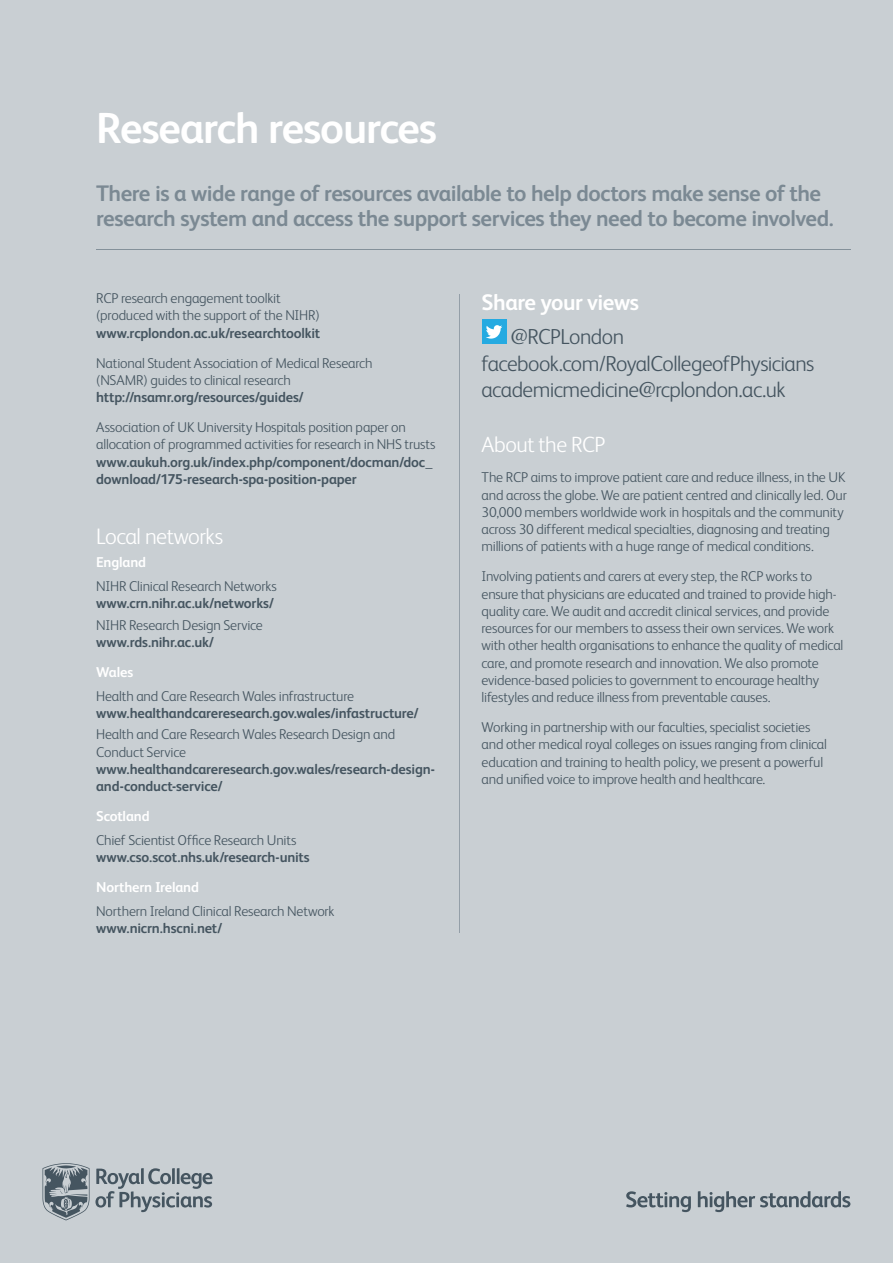
<style>
.page{position:relative;width:893px;height:1263px;background:#c9cfd3}
.page>*{position:absolute;margin:0;border:0;box-sizing:border-box;transform-origin:0 0}
.t1{font:700 43.5px "FS Albert";letter-spacing:-.025em;color:#fff}
.t2{font:700 22.5px/25.5px "FS Albert";letter-spacing:-.02em;color:#7b8993}
.t3{font:700 22.5px "FS Albert";letter-spacing:-.025em;color:#fff}
.t4{font:300 22.5px "FS Albert";letter-spacing:-.025em;color:#fff}
.t5{font:300 22.2px "FS Albert";letter-spacing:-.02em;color:#fff}
.t6{font:300 21.75px/26.2px "FS Albert";letter-spacing:-.025em;color:#455560}
.t7{font:300 14.25px/17.2px "FS Albert";letter-spacing:-.015em;color:#455560}
.t8{font:700 14.25px/17.2px "FS Albert";letter-spacing:-.01em;color:#455560}
.t9{font:700 14.25px "FS Albert";letter-spacing:-.015em;color:#fff}
</style>
<div class="page">
<hr style="left:96px;top:250px;width:754px;height:1px;background:#84919a">
<svg style="left:43px;top:1163px;width:170px;height:57px"></svg>
<svg style="left:626px;top:1191px;width:224px;height:21px"></svg>
<div style="left:482px;top:319px;width:24px;height:25px;background:#25aae1"></div>
<svg style="left:486px;top:325px;width:16px;height:14px"></svg>
<hr style="left:459px;top:294px;width:1px;height:639px;background:#949fa8">
<h1 class="t1" style="left:96px;top:108px;width:342px">Research resources</h1>
<h2 class="t2" style="left:96px;top:181px;width:739px">There is a wide range of resources available to help doctors make sense of the research system and access the support services they need to become involved.</h2>
<p class="t7" style="left:96px;top:291px;width:225px">RCP research engagement toolkit (produced with the support of the NIHR)</p>
<p class="t8" style="left:96px;top:325px;width:226px">www.rcplondon.ac.uk/researchtoolkit</p>
<p class="t7" style="left:96px;top:356px;width:278px">National Student Association of Medical Research (NSAMR) guides to clinical research</p>
<p class="t8" style="left:96px;top:389px;width:209px">http://nsamr.org/resources/guides/</p>
<p class="t7" style="left:96px;top:420px;width:341px">Association of UK University Hospitals position paper on allocation of programmed activities for research in NHS trusts</p>
<p class="t8" style="left:96px;top:454px;width:338px">www.aukuh.org.uk/index.php/component/docman/doc_ download/175-research-spa-position-paper</p>
<h2 class="t4" style="left:96px;top:528px;width:128px">Local networks</h2>
<p class="t9" style="left:96px;top:556px;width:51px">England</p>
<p class="t7" style="left:96px;top:579px;width:182px">NIHR Clinical Research Networks</p>
<p class="t8" style="left:96px;top:595px;width:179px">www.crn.nihr.ac.uk/networks/</p>
<p class="t7" style="left:96px;top:618px;width:168px">NIHR Research Design Service</p>
<p class="t8" style="left:96px;top:634px;width:119px">www.rds.nihr.ac.uk/</p>
<p class="t9" style="left:96px;top:665px;width:39px">Wales</p>
<p class="t7" style="left:96px;top:689px;width:259px">Health and Care Research Wales infrastructure</p>
<p class="t8" style="left:96px;top:705px;width:324px">www.healthandcareresearch.gov.wales/infastructure/</p>
<p class="t7" style="left:96px;top:727px;width:301px">Health and Care Research Wales Research Design and<br>Conduct Service</p>
<p class="t8" style="left:96px;top:761px;width:340px">www.healthandcareresearch.gov.wales/research-design&shy;and-conduct-service/</p>
<p class="t9" style="left:96px;top:809px;width:55px">Scotland</p>
<p class="t7" style="left:96px;top:833px;width:202px">Chief Scientist Office Research Units</p>
<p class="t8" style="left:96px;top:849px;width:215px">www.cso.scot.nhs.uk/research-units</p>
<p class="t9" style="left:96px;top:880px;width:104px">Northern Ireland</p>
<p class="t7" style="left:96px;top:904px;width:240px">Northern Ireland Clinical Research Network</p>
<p class="t8" style="left:96px;top:920px;width:128px">www.nicrn.hscni.net/</p>
<h2 class="t3" style="left:482px;top:291px;width:159px">Share your views</h2>
<h3 class="t6" style="left:482px;top:326px;width:334px;text-indent:29px">@RCPLondon facebook.com/RoyalCollegeofPhysicians academicmedicine@rcplondon.ac.uk</h3>
<h3 class="t5" style="left:482px;top:437px;width:125px">About the RCP</h3>
<p class="t7" style="left:482px;top:470px;width:367px">The RCP aims to improve patient care and reduce illness, in the UK and across the globe. We are patient centred and clinically led. Our 30,000 members worldwide work in hospitals and the community across 30 different medical specialties, diagnosing and treating millions of patients with a huge range of medical conditions.</p>
<p class="t7" style="left:482px;top:569px;width:363px">Involving patients and carers at every step, the RCP works to ensure that physicians are educated and trained to provide high&shy;quality care. We audit and accredit clinical services, and provide resources for our members to assess their own services. We work with other health organisations to enhance the quality of medical care, and promote research and innovation. We also promote evidence-based policies to government to encourage healthy lifestyles and reduce illness from preventable causes.</p>
<p class="t7" style="left:482px;top:720px;width:347px">Working in partnership with our faculties, specialist societies and other medical royal colleges on issues ranging from clinical education and training to health policy, we present a powerful and unified voice to improve health and healthcare.</p>
</div>
